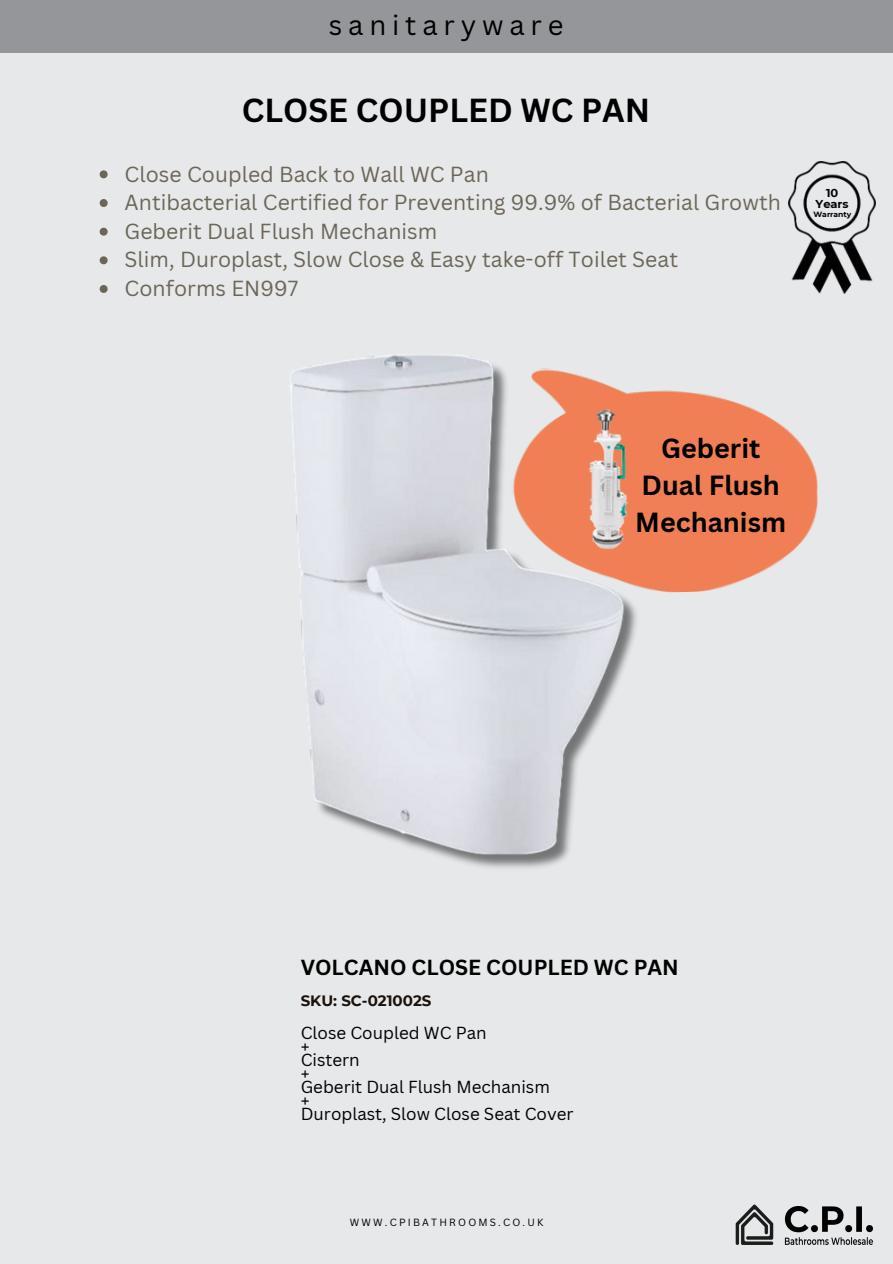
<style>
.page{position:relative;width:893px;height:1264px;background:#fff}
.page>*{position:absolute;margin:0;border:0;box-sizing:border-box;transform-origin:0 0}
.t1{font:700 32.4px "Canva Sans";color:#000}
.t2{font:27.3px "Canva Sans";letter-spacing:.215em;color:#000}
.t3{font:700 26.85px/37px "Canva Sans";color:#000;text-align:center}
.t4{font:21.15px "Canva Sans";color:#6b6657}
.t5{font:700 21.15px "Canva Sans";color:#000}
.t6{font:16.95px "Canva Sans";color:#000}
.t7{font:700 15px "Montserrat";color:#1b110c}
.t8{font:700 11.4px/11.2px "Montserrat";color:#020203;text-align:center}
.t9{font:10.2px "Canva Sans";letter-spacing:.215em;color:#000}
.t10{font:700 7.65px "Montserrat";color:#020203}
</style>
<div class="page">
<div style="left:0;top:0;width:892px;height:1263px;background:#e6e8e9"></div>
<div style="left:0;top:0;width:892px;height:53px;background:#949699"></div>
<img style="left:788px;top:161px;width:87px;height:132px">
<img style="left:290px;top:355px;width:347px;height:513px">
<img style="left:508px;top:361px;width:310px;height:235px">
<img style="left:587px;top:408px;width:40px;height:141px">
<svg style="left:100px;top:170px;width:8px;height:8px"></svg>
<svg style="left:100px;top:199px;width:8px;height:8px"></svg>
<svg style="left:100px;top:228px;width:8px;height:8px"></svg>
<svg style="left:100px;top:256px;width:8px;height:8px"></svg>
<svg style="left:100px;top:285px;width:8px;height:8px"></svg>
<img style="left:735px;top:1204px;width:138px;height:41px">
<p class="t2" style="left:329px;top:6px;width:236px">sanitaryware</p>
<p class="t1" style="left:242px;top:87px;width:410px">CLOSE COUPLED WC PAN</p>
<p class="t4" style="left:125px;top:159px;width:366px">Close Coupled Back to Wall WC Pan</p>
<p class="t4" style="left:125px;top:187px;width:658px">Antibacterial Certified for Preventing 99.9% of Bacterial Growth</p>
<p class="t4" style="left:125px;top:216px;width:314px">Geberit Dual Flush Mechanism</p>
<p class="t4" style="left:125px;top:245px;width:555px">Slim, Duroplast, Slow Close &amp; Easy take-off Toilet Seat</p>
<p class="t4" style="left:125px;top:273px;width:175px">Conforms EN997</p>
<p class="t8" style="left:815px;top:187px;width:35px">10<br>Years</p>
<p class="t10" style="left:813px;top:209px;width:40px">Warranty</p>
<p class="t3" style="left:635px;top:429px;width:152px">Geberit<br>Dual Flush<br>Mechanism</p>
<p class="t5" style="left:300px;top:952px;width:379px">VOLCANO CLOSE COUPLED WC PAN</p>
<p class="t7" style="left:300px;top:991px;width:132px">SKU: SC-021002S</p>
<p class="t6" style="left:300px;top:1021px;width:187px">Close Coupled WC Pan</p>
<p class="t6" style="left:300px;top:1034px;width:10px">+</p>
<p class="t6" style="left:300px;top:1048px;width:61px">Cistern</p>
<p class="t6" style="left:300px;top:1061px;width:10px">+</p>
<p class="t6" style="left:300px;top:1075px;width:251px">Geberit Dual Flush Mechanism</p>
<p class="t6" style="left:300px;top:1088px;width:10px">+</p>
<p class="t6" style="left:300px;top:1102px;width:274px">Duroplast, Slow Close Seat Cover</p>
<p class="t9" style="left:350px;top:1214px;width:195px">WWW.CPIBATHROOMS.CO.UK</p>
</div>
